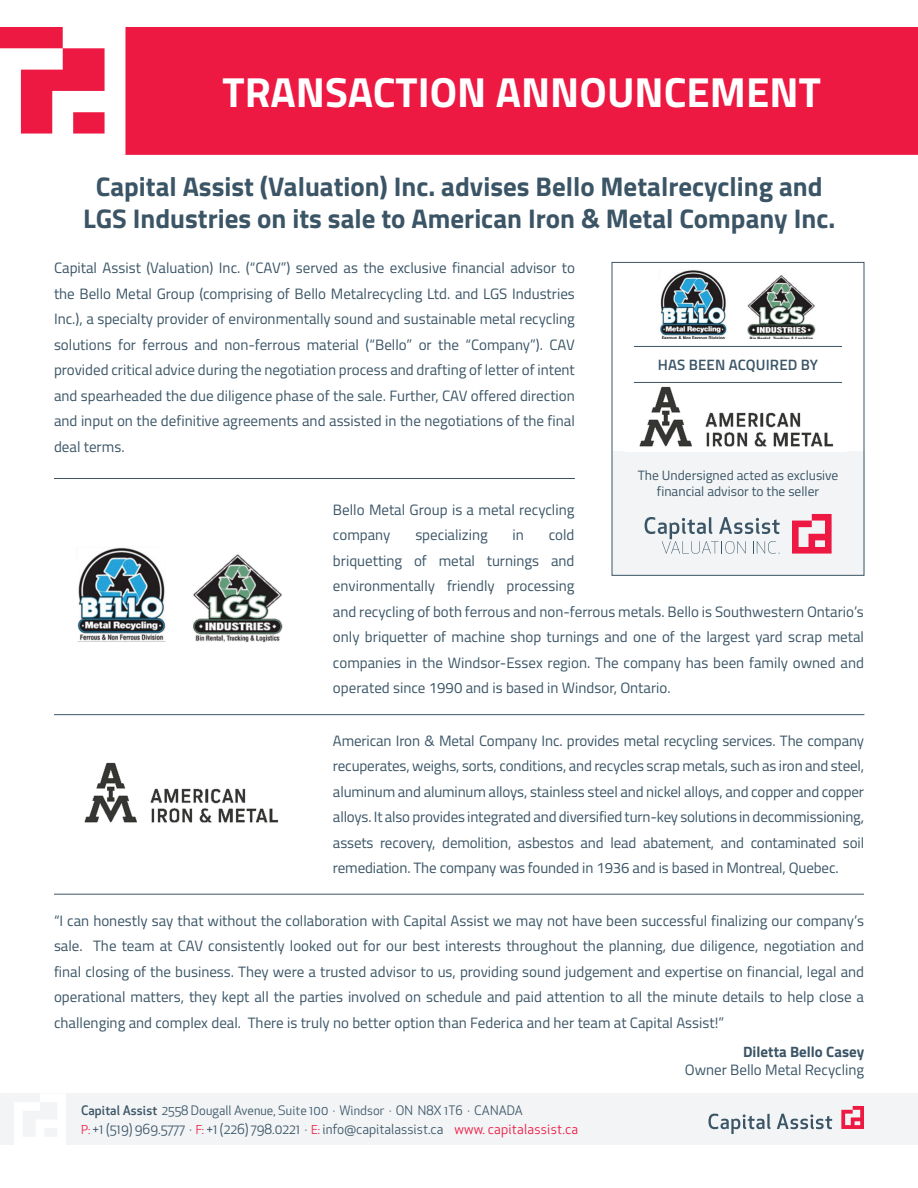
<style>
.page{position:relative;width:918px;height:1188px;background:#fff}
.page>*{position:absolute;margin:0;border:0;box-sizing:border-box;transform-origin:0 0}
.t1{font:700 42.15px "Titillium";color:#fff}
.t2{font:700 27px/32.4px "Titillium";color:#3b5566;text-align:center}
.t3{font:15px/25.5px "Titillium";color:#3b5566;text-align:justify}
.t4{font:700 15px "Titillium";color:#3b5566}
.t5{font:600 15px "Titillium";letter-spacing:.01em;color:#3b5566}
.t6{font:13.5px "Apex New";color:#3b5566}
.t7{font:13.5px/16.2px "Titillium";color:#3b5566;text-align:center}
.t8{font:12.75px "Apex New";letter-spacing:.005em;color:#3b5566}
.s1{font-weight:500}
.s2{font-size:12px;color:#ed1943}
.s3{font-size:12.75px}
.s4{color:#ed1943}
</style>
<div class="page">
<div style="left:125px;top:27px;width:793px;height:128px;background:#ed1943"></div>
<div style="left:0;top:1094px;width:918px;height:51px;background:#f2f4f6"></div>
<svg style="left:14px;top:1094px;width:52px;height:51px"></svg>
<hr style="left:54px;top:478px;width:521px;height:1px;background:#3b5566">
<hr style="left:54px;top:714px;width:810px;height:1px;background:#3b5566">
<hr style="left:54px;top:894px;width:810px;height:1px;background:#3b5566">
<div style="left:612px;top:452px;width:252px;height:124px;background:#f2f4f6"></div>
<img style="left:660px;top:270px;width:156px;height:68px">
<img style="left:77px;top:547px;width:206px;height:96px">
<img style="left:639px;top:386px;width:195px;height:61px">
<svg style="left:792px;top:514px;width:40px;height:40px"></svg>
<svg style="left:645px;top:517px;width:135px;height:37px"></svg>
<hr style="left:634px;top:346px;width:208px;height:1px;background:#3b5566">
<hr style="left:634px;top:382px;width:208px;height:1px;background:#3b5566">
<div style="left:612px;top:262px;width:252px;height:314px;border:1px solid #3b5566"></div>
<svg style="left:841px;top:1106px;width:23px;height:23px"></svg>
<svg style="left:708px;top:1114px;width:62px;height:20px"></svg>
<svg style="left:777px;top:1114px;width:55px;height:15px"></svg>
<svg style="left:0;top:27px;width:125px;height:128px"></svg>
<img style="left:84px;top:762px;width:195px;height:61px">
<h1 class="t1" style="left:223px;top:60px;width:600px">TRANSACTION ANNOUNCEMENT</h1>
<h2 class="t2" style="left:83px;top:169px;width:754px">Capital Assist (Valuation) Inc. advises Bello Metalrecycling and<br>LGS Industries on its sale to American Iron &amp; Metal Company Inc.</h2>
<p class="t3" style="left:54px;top:255px;width:522px">Capital Assist (Valuation) Inc. (“CAV”) served as the exclusive financial advisor to the Bello Metal Group (comprising of Bello Metalrecycling Ltd. and LGS Industries Inc.), a specialty provider of environmentally sound and sustainable metal recycling solutions for ferrous and non-ferrous material (“Bello” or the “Company”). CAV provided critical advice during the negotiation process and drafting of letter of intent and spearheaded the due diligence phase of the sale. Further, CAV offered direction and input on the definitive agreements and assisted in the negotiations of the final deal terms.</p>
<p class="t5" style="left:658px;top:354px;width:162px">HAS BEEN ACQUIRED BY</p>
<p class="t7" style="left:638px;top:466px;width:202px">The Undersigned acted as exclusive financial advisor to the seller</p>
<p class="t3" style="left:333px;top:496px;width:243px">Bello Metal Group is a metal recycling company</p>
<p class="t3" style="left:333px;top:521px;width:533px;text-align:left;text-indent:216px">cold<br>briquetting of metal turnings and<br>environmentally friendly processing<br>and recycling of both ferrous and non-ferrous metals. Bello is Southwestern Ontario’s only briquetter of machine shop turnings and one of the largest yard scrap metal companies in the Windsor-Essex region. The company has been family owned and operated since 1990 and is based in Windsor, Ontario.</p>
<p class="t3" style="left:333px;top:727px;width:533px">American Iron &amp; Metal Company Inc. provides metal recycling services. The company recuperates, weighs, sorts, conditions, and recycles scrap metals, such as iron and steel, aluminum and aluminum alloys, stainless steel and nickel alloys, and copper and copper alloys. It also provides integrated and diversified turn-key solutions in decommissioning, assets recovery, demolition, asbestos and lead abatement, and contaminated soil remediation. The company was founded in 1936 and is based in Montreal, Quebec.</p>
<p class="t3" style="left:415px;top:521px;width:74px">specializing</p>
<p class="t3" style="left:513px;top:521px;width:13px">in</p>
<p class="t3" style="left:54px;top:907px;width:812px">“I can honestly say that without the collaboration with Capital Assist we may not have been successful finalizing our company’s sale. The team at CAV consistently looked out for our best interests throughout the planning, due diligence, negotiation and final closing of the business. They were a trusted advisor to us, providing sound judgement and expertise on financial, legal and operational matters, they kept all the parties involved on schedule and paid attention to all the minute details to help close a challenging and complex deal. There is truly no better option than Federica and her team at Capital Assist!”</p>
<p class="t4" style="left:743px;top:1040px;width:123px">Diletta Bello Casey</p>
<p class="t3" style="left:685px;top:1056px;width:181px">Owner Bello Metal Recycling</p>
<p class="t8" style="left:81px;top:1103px;width:443px"><span class="s1">Capital Assist</span> 2558 Dougall Avenue, Suite 100 · Windsor · ON N8X 1T6 · CANADA</p>
<p class="t6" style="left:81px;top:1121px;width:499px"><span class="s2">P:</span> +1 (519) 969.5777 <span class="s3">·</span> <span class="s2">F:</span> +1 (226) 798.0221 <span class="s3">·</span> <span class="s2">E:</span> info@capitalassist.ca <span class="s4">www. capitalassist.ca</span></p>
</div>
